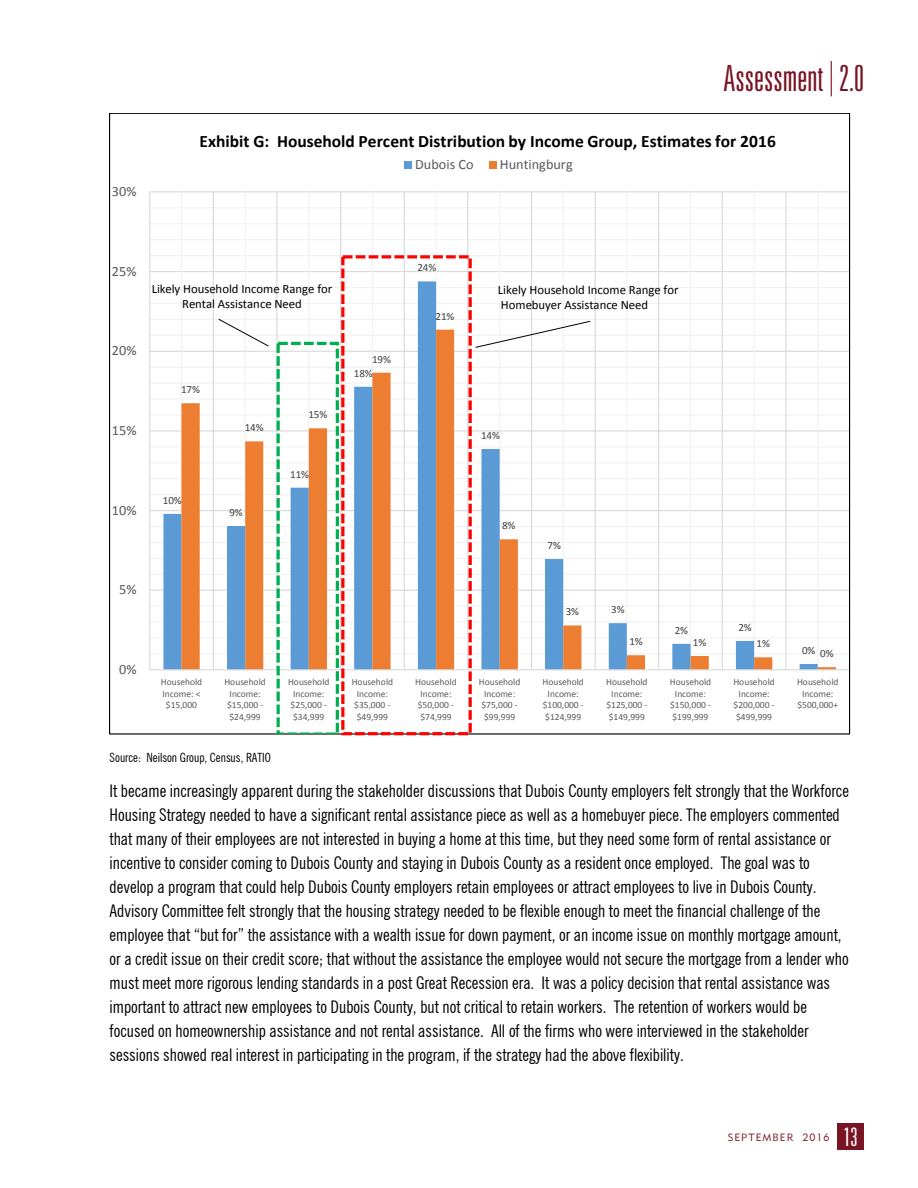
<style>
.page{position:relative;width:918px;height:1188px;background:#fff}
.page>*{position:absolute;margin:0;border:0;box-sizing:border-box;transform-origin:0 0}
.Old_Template_Text{font:300 ultra-condensed 36px "Univers LT Std";color:#791424}
.t1{font:300 ultra-condensed 25.5px "Univers LT Std";color:#fff}
.t2{font:condensed 17.4px/24px "News Gothic BT";color:#000}
.t3{font:700 17.4px "Calibri";color:#000}
.t4{font:14.25px "Calibri";color:#595959}
.t5{font:12.75px/15.6px "Calibri";letter-spacing:-.005em;color:#000;text-align:center}
.t6{font:condensed 12.75px "News Gothic BT";color:#000}
.t7{font:10.95px "Calibri";letter-spacing:-.005em;color:#404040}
.t8{font:10.5px "Geometric 415 BT Lite A";letter-spacing:.1em;color:#791424}
.t9{font:9.45px/11.6px "Calibri";letter-spacing:-.005em;color:#595959;text-align:center}
.s1{font-size:48px}
</style>
<div class="page">
<div style="left:837px;top:1123px;width:27px;height:27px;background:#791424"></div>
<hr style="left:150px;top:653px;width:700px;height:1px;background:#f2f2f2">
<hr style="left:150px;top:637px;width:700px;height:2px;background:#f2f2f2">
<hr style="left:150px;top:621px;width:700px;height:2px;background:#f2f2f2">
<hr style="left:150px;top:606px;width:700px;height:1px;background:#f2f2f2">
<hr style="left:150px;top:574px;width:700px;height:1px;background:#f2f2f2">
<hr style="left:150px;top:558px;width:700px;height:1px;background:#f2f2f2">
<hr style="left:150px;top:542px;width:700px;height:1px;background:#f2f2f2">
<hr style="left:150px;top:526px;width:700px;height:1px;background:#f2f2f2">
<hr style="left:150px;top:494px;width:700px;height:1px;background:#f2f2f2">
<hr style="left:150px;top:478px;width:700px;height:1px;background:#f2f2f2">
<hr style="left:150px;top:462px;width:700px;height:1px;background:#f2f2f2">
<hr style="left:150px;top:446px;width:700px;height:1px;background:#f2f2f2">
<hr style="left:150px;top:414px;width:700px;height:2px;background:#f2f2f2">
<hr style="left:150px;top:399px;width:700px;height:1px;background:#f2f2f2">
<hr style="left:150px;top:383px;width:700px;height:1px;background:#f2f2f2">
<hr style="left:150px;top:367px;width:700px;height:1px;background:#f2f2f2">
<hr style="left:150px;top:335px;width:700px;height:1px;background:#f2f2f2">
<hr style="left:150px;top:319px;width:700px;height:1px;background:#f2f2f2">
<hr style="left:150px;top:303px;width:700px;height:1px;background:#f2f2f2">
<hr style="left:150px;top:287px;width:700px;height:1px;background:#f2f2f2">
<hr style="left:150px;top:255px;width:700px;height:1px;background:#f2f2f2">
<hr style="left:150px;top:239px;width:700px;height:1px;background:#f2f2f2">
<hr style="left:150px;top:223px;width:700px;height:1px;background:#f2f2f2">
<hr style="left:150px;top:207px;width:700px;height:1px;background:#f2f2f2">
<hr style="left:150px;top:590px;width:700px;height:1px;background:#d9d9d9">
<hr style="left:150px;top:510px;width:700px;height:1px;background:#d9d9d9">
<hr style="left:150px;top:430px;width:700px;height:2px;background:#d9d9d9">
<hr style="left:150px;top:351px;width:700px;height:1px;background:#d9d9d9">
<hr style="left:150px;top:271px;width:700px;height:1px;background:#d9d9d9">
<hr style="left:150px;top:191px;width:700px;height:1px;background:#d9d9d9">
<hr style="left:181px;top:192px;width:1px;height:478px;background:#f2f2f2">
<hr style="left:245px;top:192px;width:1px;height:478px;background:#f2f2f2">
<hr style="left:308px;top:192px;width:1px;height:478px;background:#f2f2f2">
<hr style="left:372px;top:192px;width:1px;height:478px;background:#f2f2f2">
<hr style="left:436px;top:192px;width:1px;height:478px;background:#f2f2f2">
<hr style="left:499px;top:192px;width:1px;height:478px;background:#f2f2f2">
<hr style="left:563px;top:192px;width:1px;height:478px;background:#f2f2f2">
<hr style="left:626px;top:192px;width:1px;height:478px;background:#f2f2f2">
<hr style="left:690px;top:192px;width:1px;height:478px;background:#f2f2f2">
<hr style="left:754px;top:192px;width:1px;height:478px;background:#f2f2f2">
<hr style="left:817px;top:192px;width:1px;height:478px;background:#f2f2f2">
<hr style="left:149px;top:192px;width:1px;height:478px;background:#d9d9d9">
<hr style="left:213px;top:192px;width:1px;height:478px;background:#d9d9d9">
<hr style="left:276px;top:192px;width:1px;height:478px;background:#d9d9d9">
<hr style="left:340px;top:192px;width:1px;height:478px;background:#d9d9d9">
<hr style="left:404px;top:192px;width:1px;height:478px;background:#d9d9d9">
<hr style="left:467px;top:192px;width:1px;height:478px;background:#d9d9d9">
<hr style="left:531px;top:192px;width:1px;height:478px;background:#d9d9d9">
<hr style="left:595px;top:192px;width:1px;height:478px;background:#d9d9d9">
<hr style="left:658px;top:192px;width:1px;height:478px;background:#d9d9d9">
<hr style="left:722px;top:192px;width:1px;height:478px;background:#d9d9d9">
<hr style="left:785px;top:192px;width:2px;height:478px;background:#d9d9d9">
<svg style="left:163px;top:281px;width:624px;height:388px"></svg>
<svg style="left:181px;top:330px;width:655px;height:339px"></svg>
<hr style="left:150px;top:669px;width:700px;height:1px;background:#d9d9d9">
<div style="left:404px;top:161px;width:8px;height:8px;background:#5b9bd5"></div>
<div style="left:489px;top:161px;width:8px;height:8px;background:#ed7d31"></div>
<svg style="left:277px;top:342px;width:62px;height:392px"></svg>
<div style="left:341px;top:255px;width:131px;height:480px;border:3px dashed #f00"></div>
<svg style="left:218px;top:318px;width:52px;height:29px"></svg>
<svg style="left:475px;top:320px;width:116px;height:28px"></svg>
<p class="Old_Template_Text" style="left:724px;top:60px;width:142px">Assessment <span class="s1">|</span> 2.0</p>
<p class="t3" style="left:200px;top:130px;width:578px">Exhibit G: Household Percent Distribution by Income Group, Estimates for 2016</p>
<p class="t4" style="left:112px;top:182px;width:26px">30%</p>
<p class="t4" style="left:415px;top:155px;width:60px">Dubois Co</p>
<p class="t4" style="left:500px;top:155px;width:74px">Huntingburg</p>
<p class="t4" style="left:112px;top:262px;width:26px">25%</p>
<p class="t4" style="left:112px;top:342px;width:26px">20%</p>
<p class="t4" style="left:112px;top:421px;width:26px">15%</p>
<p class="t4" style="left:112px;top:501px;width:26px">10%</p>
<p class="t4" style="left:119px;top:581px;width:19px">5%</p>
<p class="t4" style="left:119px;top:660px;width:19px">0%</p>
<p class="t7" style="left:417px;top:261px;width:20px">24%</p>
<p class="t5" style="left:152px;top:281px;width:182px">Likely Household Income Range for<br>Rental Assistance Need</p>
<p class="t5" style="left:498px;top:282px;width:182px;text-align:left">Likely Household Income Range for<br>Homebuyer Assistance Need</p>
<p class="t7" style="left:436px;top:309px;width:20px">21%</p>
<p class="t7" style="left:372px;top:352px;width:20px">19%</p>
<p class="t7" style="left:181px;top:383px;width:20px">17%</p>
<p class="t7" style="left:163px;top:493px;width:20px">10%</p>
<p class="t7" style="left:245px;top:421px;width:20px">14%</p>
<p class="t7" style="left:229px;top:506px;width:15px">9%</p>
<p class="t7" style="left:308px;top:408px;width:20px">15%</p>
<p class="t7" style="left:290px;top:467px;width:20px">11%</p>
<p class="t7" style="left:354px;top:366px;width:20px">18%</p>
<p class="t7" style="left:481px;top:428px;width:20px">14%</p>
<p class="t7" style="left:502px;top:519px;width:15px">8%</p>
<p class="t7" style="left:548px;top:538px;width:15px">7%</p>
<p class="t7" style="left:566px;top:605px;width:15px">3%</p>
<p class="t7" style="left:611px;top:603px;width:15px">3%</p>
<p class="t7" style="left:675px;top:623px;width:15px">2%</p>
<p class="t7" style="left:738px;top:620px;width:15px">2%</p>
<p class="t7" style="left:629px;top:635px;width:15px">1%</p>
<p class="t7" style="left:693px;top:635px;width:15px">1%</p>
<p class="t7" style="left:757px;top:637px;width:15px">1%</p>
<p class="t7" style="left:802px;top:643px;width:15px">0%</p>
<p class="t7" style="left:820px;top:647px;width:15px">0%</p>
<p class="t9" style="left:161px;top:676px;width:43px">Household<br>Income: &lt; $15,000</p>
<p class="t9" style="left:224px;top:676px;width:43px;text-align:left">Household<br>Income: $15,000 - $24,999</p>
<p class="t9" style="left:288px;top:676px;width:43px;text-align:left">Household<br>Income: $25,000 - $34,999</p>
<p class="t9" style="left:352px;top:676px;width:43px;text-align:left">Household<br>Income: $35,000 - $49,999</p>
<p class="t9" style="left:415px;top:676px;width:43px;text-align:left">Household<br>Income: $50,000 - $74,999</p>
<p class="t9" style="left:479px;top:676px;width:43px;text-align:left">Household<br>Income: $75,000 - $99,999</p>
<p class="t9" style="left:543px;top:676px;width:43px">Household<br>Income: $100,000 - $124,999</p>
<p class="t9" style="left:606px;top:676px;width:43px">Household<br>Income: $125,000 - $149,999</p>
<p class="t9" style="left:670px;top:676px;width:43px">Household<br>Income: $150,000 - $199,999</p>
<p class="t9" style="left:733px;top:676px;width:43px">Household<br>Income: $200,000 - $499,999</p>
<p class="t9" style="left:797px;top:676px;width:43px">Household<br>Income: $500,000+</p>
<p class="t6" style="left:110px;top:750px;width:163px">Source: Neilson Group, Census, RATIO</p>
<p class="t2" style="left:110px;top:779px;width:741px">It became increasingly apparent during the stakeholder discussions that Dubois County employers felt strongly that the Workforce Housing Strategy needed to have a significant rental assistance piece as well as a homebuyer piece. The employers commented that many of their employees are not interested in buying a home at this time, but they need some form of rental assistance or incentive to consider coming to Dubois County and staying in Dubois County as a resident once employed. The goal was to develop a program that could help Dubois County employers retain employees or attract employees to live in Dubois County.<br>Advisory Committee felt strongly that the housing strategy needed to be flexible enough to meet the financial challenge of the employee that “but for” the assistance with a wealth issue for down payment, or an income issue on monthly mortgage amount, or a credit issue on their credit score; that without the assistance the employee would not secure the mortgage from a lender who must meet more rigorous lending standards in a post Great Recession era. It was a policy decision that rental assistance was important to attract new employees to Dubois County, but not critical to retain workers. The retention of workers would be focused on homeownership assistance and not rental assistance. All of the firms who were interviewed in the stakeholder sessions showed real interest in participating in the program, if the strategy had the above flexibility.</p>
<p class="t8" style="left:728px;top:1131px;width:103px">SEPTEMBER 2016</p>
<h2 class="t1" style="left:843px;top:1124px;width:16px">13</h2>
</div>
